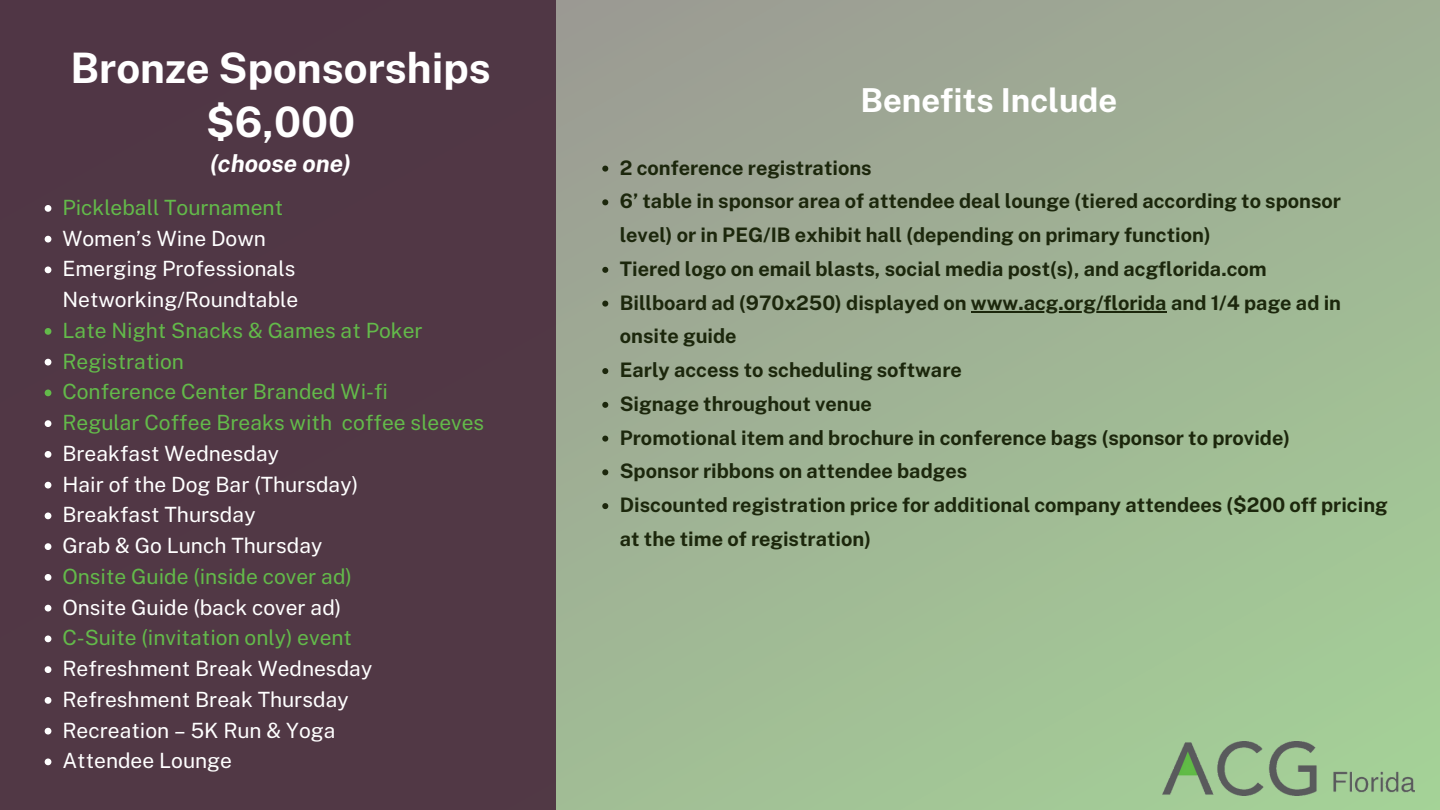
<style>
.page{position:relative;width:1440px;height:810px;background:#fff}
.page>*{position:absolute;margin:0;border:0;box-sizing:border-box;transform-origin:0 0}
.t1{font:700 42px/54px "Public Sans";color:#fff;text-align:center}
.t2{font:700 33px "Public Sans";color:#fff}
.t3{font:italic 700 24px "Public Sans";color:#fff}
.t4{font:21px/30.8px "Public Sans";color:#fff}
.t5{font:21px "Public Sans";color:#63ba4a}
.t6{font:700 20px/33.8px "Public Sans";color:#1c270c}
</style>
<div class="page">
<div style="left:0;top:0;width:1440px;height:810px;background:linear-gradient(to bottom,#9da494,#a3c796)"></div>
<div style="left:0;top:0;width:556px;height:810px;background:#4d3241"></div>
<svg style="left:602px;top:166px;width:6px;height:6px"></svg>
<svg style="left:602px;top:199px;width:6px;height:6px"></svg>
<svg style="left:602px;top:267px;width:6px;height:6px"></svg>
<svg style="left:602px;top:301px;width:6px;height:6px"></svg>
<hr style="left:971px;top:311px;width:196px;height:2px;background:#1c270c">
<svg style="left:602px;top:368px;width:6px;height:6px"></svg>
<svg style="left:602px;top:402px;width:6px;height:6px"></svg>
<svg style="left:602px;top:436px;width:6px;height:6px"></svg>
<svg style="left:602px;top:469px;width:6px;height:6px"></svg>
<svg style="left:602px;top:503px;width:6px;height:6px"></svg>
<svg style="left:45px;top:205px;width:6px;height:7px"></svg>
<svg style="left:45px;top:236px;width:6px;height:7px"></svg>
<svg style="left:45px;top:267px;width:6px;height:6px"></svg>
<svg style="left:45px;top:328px;width:6px;height:7px"></svg>
<svg style="left:45px;top:359px;width:6px;height:7px"></svg>
<svg style="left:45px;top:390px;width:6px;height:6px"></svg>
<svg style="left:45px;top:420px;width:6px;height:7px"></svg>
<svg style="left:45px;top:451px;width:6px;height:7px"></svg>
<svg style="left:45px;top:482px;width:6px;height:7px"></svg>
<svg style="left:45px;top:513px;width:6px;height:6px"></svg>
<svg style="left:45px;top:543px;width:6px;height:7px"></svg>
<svg style="left:45px;top:574px;width:6px;height:7px"></svg>
<svg style="left:45px;top:605px;width:6px;height:7px"></svg>
<svg style="left:45px;top:636px;width:6px;height:6px"></svg>
<svg style="left:45px;top:666px;width:6px;height:7px"></svg>
<svg style="left:45px;top:697px;width:6px;height:7px"></svg>
<svg style="left:45px;top:728px;width:6px;height:7px"></svg>
<svg style="left:45px;top:759px;width:6px;height:6px"></svg>
<img style="left:1163px;top:741px;width:252px;height:54px">
<p class="t1" style="left:71px;top:41px;width:422px">Bronze Sponsorships $6,000</p>
<p class="t3" style="left:210px;top:150px;width:143px">(choose one)</p>
<p class="t5" style="left:62px;top:195px;width:222px">Pickleball Tournament</p>
<p class="t4" style="left:62px;top:223px;width:205px">Women’s Wine Down</p>
<p class="t4" style="left:62px;top:253px;width:237px">Emerging Professionals<br>Networking/Roundtable</p>
<p class="t5" style="left:62px;top:318px;width:362px">Late Night Snacks &amp; Games at Poker</p>
<p class="t5" style="left:62px;top:349px;width:123px">Registration</p>
<p class="t5" style="left:62px;top:379px;width:327px">Conference Center Branded Wi-fi</p>
<p class="t5" style="left:62px;top:410px;width:423px">Regular Coffee Breaks with coffee sleeves</p>
<p class="t4" style="left:62px;top:438px;width:218px">Breakfast Wednesday</p>
<p class="t4" style="left:62px;top:469px;width:297px">Hair of the Dog Bar (Thursday)</p>
<p class="t4" style="left:62px;top:499px;width:195px">Breakfast Thursday</p>
<h2 class="t4" style="left:62px;top:530px;width:262px">Grab &amp; Go Lunch Thursday</h2>
<p class="t5" style="left:62px;top:564px;width:291px">Onsite Guide (inside cover ad)</p>
<p class="t4" style="left:62px;top:592px;width:281px">Onsite Guide (back cover ad)</p>
<p class="t5" style="left:62px;top:625px;width:291px">C-Suite (invitation only) event</p>
<p class="t4" style="left:62px;top:653px;width:311px">Refreshment Break Wednesday</p>
<p class="t4" style="left:62px;top:684px;width:288px">Refreshment Break Thursday</p>
<p class="t4" style="left:62px;top:715px;width:275px">Recreation – 5K Run &amp; Yoga</p>
<p class="t4" style="left:62px;top:745px;width:171px">Attendee Lounge</p>
<p class="t2" style="left:860px;top:81px;width:258px">Benefits Include</p>
<p class="t6" style="left:620px;top:150px;width:253px">2 conference registrations</p>
<h1 class="t6" style="left:620px;top:184px;width:723px">6’ table in sponsor area of attendee deal lounge (tiered according to sponsor level) or in PEG/IB exhibit hall (depending on primary function)</h1>
<p class="t6" style="left:620px;top:252px;width:649px">Tiered logo on email blasts, social media post(s), and acgflorida.com</p>
<p class="t6" style="left:620px;top:285px;width:723px">Billboard ad (970x250) displayed on www.acg.org/florida and 1/4 page ad in</p>
<p class="t6" style="left:620px;top:319px;width:344px">onsite guide<br>Early access to scheduling software</p>
<p class="t6" style="left:620px;top:387px;width:254px">Signage throughout venue</p>
<p class="t6" style="left:620px;top:420px;width:672px">Promotional item and brochure in conference bags (sponsor to provide)</p>
<p class="t6" style="left:620px;top:454px;width:349px">Sponsor ribbons on attendee badges</p>
<p class="t6" style="left:620px;top:488px;width:769px">Discounted registration price for additional company attendees ($200 off pricing at the time of registration)</p>
</div>
